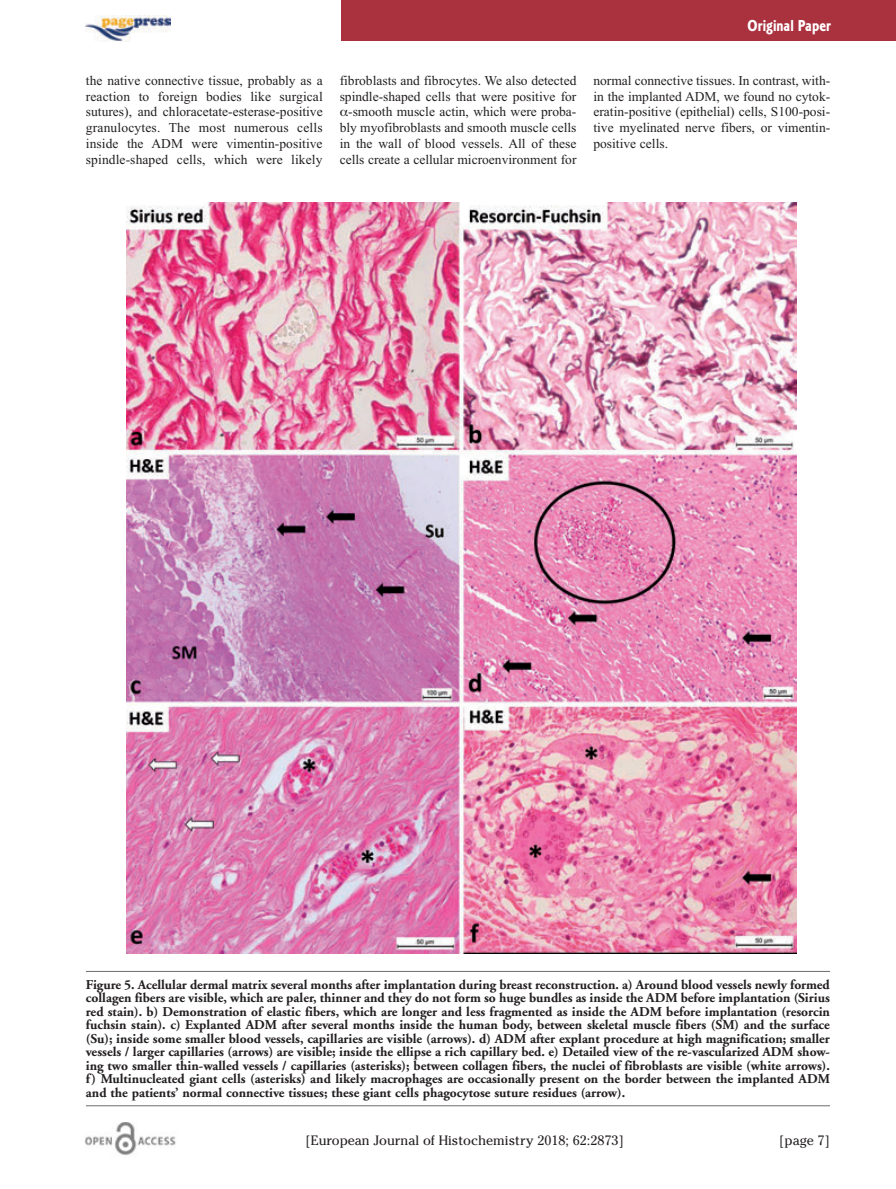
<style>
.page{position:relative;width:896px;height:1189px;background:#fff}
.page>*{position:absolute;margin:0;border:0;box-sizing:border-box;transform-origin:0 0}
.t1{font:16.5px "Corinthian Bold Condensed Plain";color:#fff}
.t2{font:700 13.5px/13.5px "Adobe Garamond";color:#231f20;text-align:justify}
.t3{font:13.5px/15.8px "Times New Roman";color:#231f20;text-align:justify}
.t4{font:13.5px "Cheltenham";color:#231f20}
</style>
<div class="page">
<div style="left:341px;top:0;width:555px;height:40px;background:#aa323f"></div>
<img style="left:86px;top:16px;width:84px;height:25px">
<hr style="left:86px;top:970px;width:744px;height:1px;background:#6c6d70">
<hr style="left:86px;top:1105px;width:744px;height:1px;background:#6c6d70">
<img style="left:127px;top:202px;width:669px;height:750px">
<img style="left:85px;top:1122px;width:91px;height:34px">
<p class="t1" style="left:747px;top:20px;width:85px">Original Paper</p>
<p class="t3" style="left:86px;top:72px;width:238px">the native connective tissue, probably as a reaction to foreign bodies like surgical sutures), and chloracetate-esterase-positive granulocytes. The most numerous cells inside the ADM were vimentin-positive spindle-shaped cells, which were likely</p>
<p class="t3" style="left:340px;top:72px;width:238px;text-align:right">fibroblasts and fibrocytes. We also detected spindle-shaped cells that were positive for -smooth muscle actin, which were proba&shy;bly myofibroblasts and smooth muscle cells in the wall of blood vessels. All of these cells create a cellular microenvironment for</p>
<p class="t3" style="left:593px;top:72px;width:238px">normal connective tissues. In contrast, with&shy;in the implanted ADM, we found no cytok&shy;eratin-positive (epithelial) cells, S100-posi&shy;tive myelinated nerve fibers, or vimentin&shy;positive cells.</p>
<p class="t2" style="left:86px;top:978px;width:745px">Figure 5. Acellular dermal matrix several months after implantation during breast reconstruction. a) Around blood vessels newly formed collagen fibers are visible, which are paler, thinner and they do not form so huge bundles as inside the ADM before implantation (Sirius red stain). b) Demonstration of elastic fibers, which are longer and less fragmented as inside the ADM before implantation (resorcin fuchsin stain). c) Explanted ADM after several months inside the human body, between skeletal muscle fibers (SM) and the surface (Su); inside some smaller blood vessels, capillaries are visible (arrows). d) ADM after explant procedure at high magnification; smaller vessels / larger capillaries (arrows) are visible; inside the ellipse a rich capillary bed. e) Detailed view of the re-vascularized ADM show&shy;ing two smaller thin-walled vessels / capillaries (asterisks); between collagen fibers, the nuclei of fibroblasts are visible (white arrows). f) Multinucleated giant cells (asterisks) and likely macrophages are occasionally present on the border between the implanted ADM and the patients’ normal connective tissues; these giant cells phagocytose suture residues (arrow).</p>
<p class="t4" style="left:305px;top:1131px;width:320px">[European Journal of Histochemistry 2018; 62:2873]</p>
<p class="t4" style="left:779px;top:1131px;width:52px">[page 7]</p>
</div>
